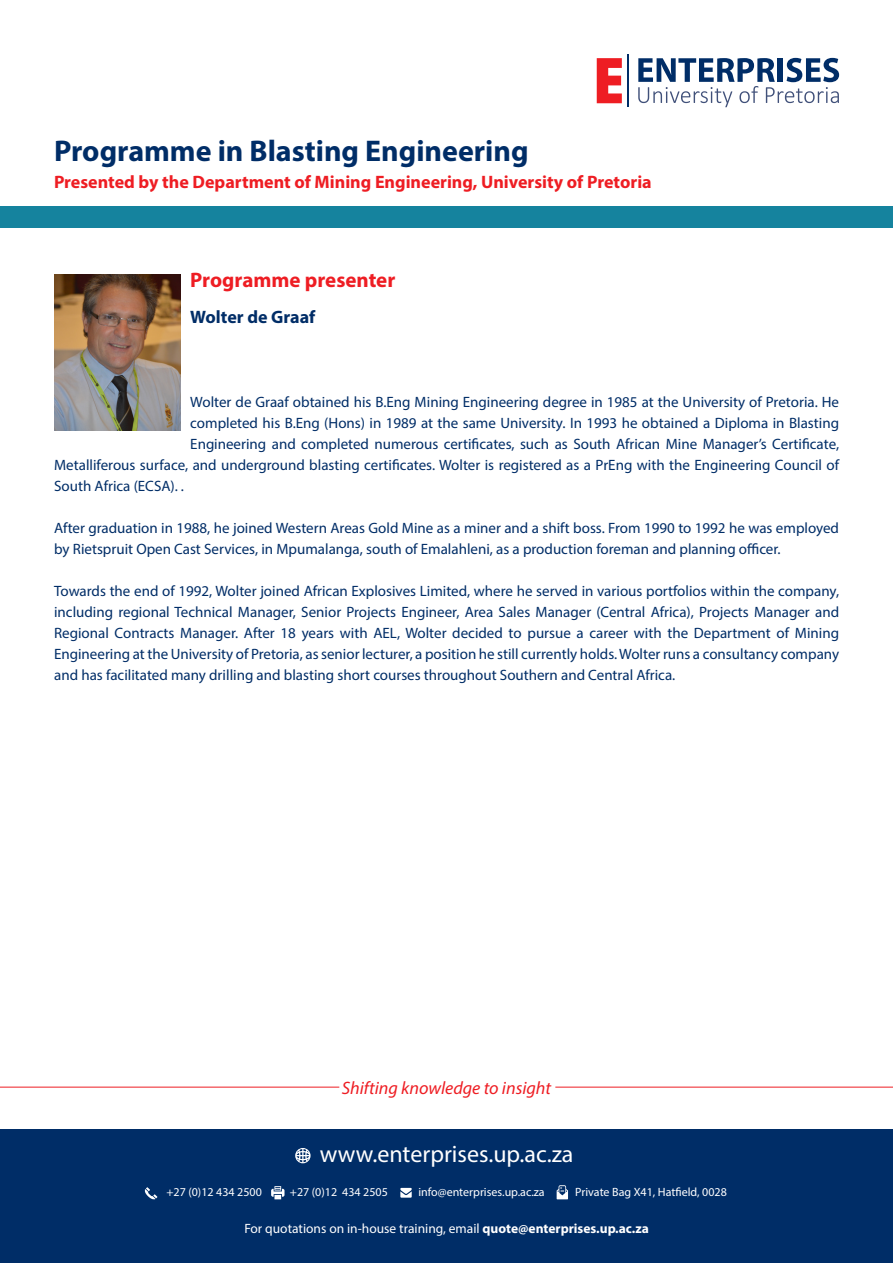
<style>
.page{position:relative;width:893px;height:1263px;background:#fff}
.page>*{position:absolute;margin:0;border:0;box-sizing:border-box;transform-origin:0 0}
.t1{font:700 30px "Myriad Pro";color:#002d67}
.t2{font:24px "Myriad Pro";color:#fff}
.t3{font:700 21px "Myriad Pro";color:#ee1d23}
.t4{font:700 18px "Myriad Pro";color:#ee1d23}
.t5{font:italic 18px "Myriad Pro";color:#ee1d23}
.t6{font:700 18px "Myriad Pro";color:#002d67}
.t7{font:15px/21px "Myriad Pro";color:#002d67}
.t8{font:13.5px "Myriad Pro";color:#fff}
.t9{font:12px "Myriad Pro";color:#fff}
.s1{font-weight:700}
</style>
<div class="page">
<div style="left:0;top:1129px;width:893px;height:134px;background:#002d67"></div>
<svg style="left:597px;top:58px;width:25px;height:45px"></svg>
<svg style="left:638px;top:58px;width:201px;height:49px"></svg>
<hr style="left:627px;top:54px;width:2px;height:53px;background:#002d67">
<svg style="left:295px;top:1148px;width:16px;height:15px"></svg>
<svg style="left:400px;top:1188px;width:12px;height:9px"></svg>
<svg style="left:145px;top:1187px;width:12px;height:12px"></svg>
<svg style="left:271px;top:1186px;width:13px;height:13px"></svg>
<svg style="left:557px;top:1185px;width:11px;height:14px"></svg>
<hr style="left:0;top:1087px;width:339px;height:1px;background:#ee1d23">
<hr style="left:555px;top:1087px;width:338px;height:1px;background:#ee1d23">
<img style="left:54px;top:274px;width:126px;height:156px">
<div style="left:0;top:206px;width:893px;height:21px;background:#15839e"></div>
<p class="t1" style="left:54px;top:131px;width:476px">Programme in Blasting Engineering</p>
<p class="t4" style="left:54px;top:170px;width:599px">Presented by the Department of Mining Engineering, University of Pretoria</p>
<p class="t3" style="left:190px;top:266px;width:207px">Programme presenter</p>
<p class="t6" style="left:190px;top:305px;width:127px">Wolter de Graaf</p>
<p class="t7" style="left:190px;top:391px;width:650px">Wolter de Graaf obtained his B.Eng Mining Engineering degree in 1985 at the University of Pretoria. He</p>
<p class="t7" style="left:190px;top:412px;width:650px">completed his B.Eng (Hons) in 1989 at the same University. In 1993 he obtained a Diploma in Blasting</p>
<p class="t7" style="left:190px;top:433px;width:650px">Engineering and completed numerous certificates, such as South African Mine Manager’s Certificate,</p>
<p class="t7" style="left:54px;top:454px;width:786px">Metalliferous surface, and underground blasting certificates. Wolter is registered as a PrEng with the Engineering Council of</p>
<p class="t7" style="left:54px;top:475px;width:131px">South Africa (ECSA). .</p>
<p class="t7" style="left:54px;top:517px;width:786px">After graduation in 1988, he joined Western Areas Gold Mine as a miner and a shift boss. From 1990 to 1992 he was employed by Rietspruit Open Cast Services, in Mpumalanga, south of Emalahleni, as a production foreman and planning officer.</p>
<p class="t7" style="left:54px;top:580px;width:786px;text-align:justify">Towards the end of 1992, Wolter joined African Explosives Limited, where he served in various portfolios within the company, including regional Technical Manager, Senior Projects Engineer, Area Sales Manager (Central Africa), Projects Manager and Regional Contracts Manager. After 18 years with AEL, Wolter decided to pursue a career with the Department of Mining Engineering at the University of Pretoria, as senior lecturer, a position he still currently holds. Wolter runs a consultancy company and has facilitated many drilling and blasting short courses throughout Southern and Central Africa.</p>
<p class="t5" style="left:342px;top:1076px;width:211px">Shifting knowledge to insight</p>
<p class="t2" style="left:320px;top:1139px;width:255px">www.enterprises.up.ac.za</p>
<p class="t9" style="left:166px;top:1185px;width:97px">+27 (0)12 434 2500</p>
<p class="t9" style="left:290px;top:1185px;width:100px">+27 (0)12 434 2505</p>
<p class="t9" style="left:418px;top:1185px;width:128px">info@enterprises.up.ac.za</p>
<p class="t9" style="left:575px;top:1185px;width:153px">Private Bag X41, Hatfield, 0028</p>
<p class="t8" style="left:244px;top:1220px;width:406px">For quotations on in-house training, email <span class="s1">quote@enterprises.up.ac.za</span></p>
</div>
